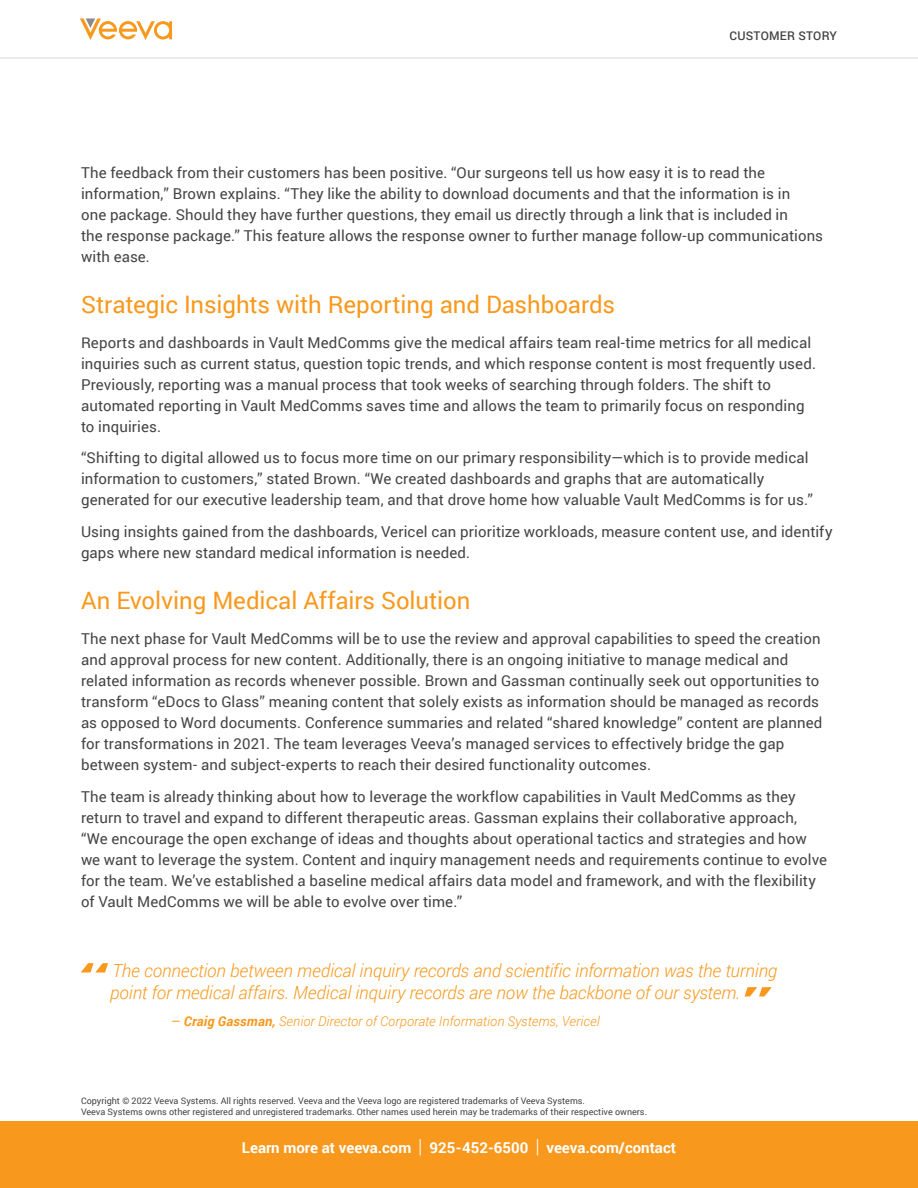
<style>
.page{position:relative;width:918px;height:1188px;background:#fff}
.page>*{position:absolute;margin:0;border:0;box-sizing:border-box;transform-origin:0 0}
.t1{font:24px "Roboto";letter-spacing:-.005em;color:#f8991d}
.t2{font:italic 300 18px/22.5px "Roboto";letter-spacing:-.005em;color:#f8991d}
.t3{font:15px/21px "Roboto";letter-spacing:.005em;color:#444}
.t4{font:700 15px "Roboto";color:#fff}
.t5{font:italic 300 13.5px "Roboto";letter-spacing:.005em;color:#f8991d}
.t6{font:500 12px "Roboto";letter-spacing:.02em;color:#444}
.t7{font:9px/10.5px "Roboto";color:#444}
.s1{font-weight:400;font-style:normal}
.s2{font-weight:700}
.s3{font-weight:300;font-size:19.5px}
</style>
<div class="page">
<svg style="left:80px;top:18px;width:92px;height:22px"></svg>
<hr style="left:0;top:58px;width:918px;height:1px;background:#d9d9d9">
<svg style="left:81px;top:963px;width:27px;height:9px"></svg>
<svg style="left:745px;top:987px;width:27px;height:9px"></svg>
<div style="left:0;top:1121px;width:918px;height:67px;background:#f8991d"></div>
<p class="t6" style="left:730px;top:27px;width:109px">CUSTOMER STORY</p>
<p class="t3" style="left:81px;top:161px;width:744px">The feedback from their customers has been positive. “Our surgeons tell us how easy it is to read the information,” Brown explains. “They like the ability to download documents and that the information is in<br>one package. Should they have further questions, they email us directly through a link that is included in<br>the response package.” This feature allows the response owner to further manage follow-up communications with ease.</p>
<h1 class="t1" style="left:81px;top:288px;width:536px">Strategic Insights with Reporting and Dashboards</h1>
<p class="t3" style="left:81px;top:331px;width:737px">Reports and dashboards in Vault MedComms give the medical affairs team real-time metrics for all medical inquiries such as current status, question topic trends, and which response content is most frequently used.<br>Previously, reporting was a manual process that took weeks of searching through folders. The shift to automated reporting in Vault MedComms saves time and allows the team to primarily focus on responding to inquiries.</p>
<p class="t3" style="left:81px;top:447px;width:734px">“Shifting to digital allowed us to focus more time on our primary responsibility—which is to provide medical information to customers,” stated Brown. “We created dashboards and graphs that are automatically generated for our executive leadership team, and that drove home how valuable Vault MedComms is for us.”</p>
<p class="t3" style="left:81px;top:521px;width:753px">Using insights gained from the dashboards, Vericel can prioritize workloads, measure content use, and identify gaps where new standard medical information is needed.</p>
<h1 class="t1" style="left:81px;top:584px;width:391px">An Evolving Medical Affairs Solution</h1>
<p class="t3" style="left:81px;top:628px;width:743px">The next phase for Vault MedComms will be to use the review and approval capabilities to speed the creation and approval process for new content. Additionally, there is an ongoing initiative to manage medical and related information as records whenever possible. Brown and Gassman continually seek out opportunities to transform “eDocs to Glass” meaning content that solely exists as information should be managed as records as opposed to Word documents. Conference summaries and related “shared knowledge” content are planned for transformations in 2021. The team leverages Veeva’s managed services to effectively bridge the gap between system- and subject-experts to reach their desired functionality outcomes.</p>
<p class="t3" style="left:81px;top:785px;width:748px">The team is already thinking about how to leverage the workflow capabilities in Vault MedComms as they return to travel and expand to different therapeutic areas. Gassman explains their collaborative approach, “We encourage the open exchange of ideas and thoughts about operational tactics and strategies and how we want to leverage the system. Content and inquiry management needs and requirements continue to evolve for the team. We’ve established a baseline medical affairs data model and framework, and with the flexibility of Vault MedComms we will be able to evolve over time.”</p>
<p class="t2" style="left:110px;top:959px;width:669px">The connection between medical inquiry records and scientific information was the turning point for medical affairs. Medical inquiry records are now the backbone of our system.</p>
<p class="t5" style="left:171px;top:1012px;width:430px"><span class="s1">–</span> <span class="s2">Craig Gassman,</span> Senior Director of Corporate Information Systems, Vericel</p>
<p class="t7" style="left:81px;top:1095px;width:568px">Copyright © 2022 Veeva Systems. All rights reserved. Veeva and the Veeva logo are registered trademarks of Veeva Systems.<br>Veeva Systems owns other registered and unregistered trademarks. Other names used herein may be trademarks of their respective owners.</p>
<p class="t4" style="left:242px;top:1137px;width:436px">Learn more at veeva.com <span class="s3">|</span> 925-452-6500 <span class="s3">|</span> veeva.com/contact</p>
</div>
